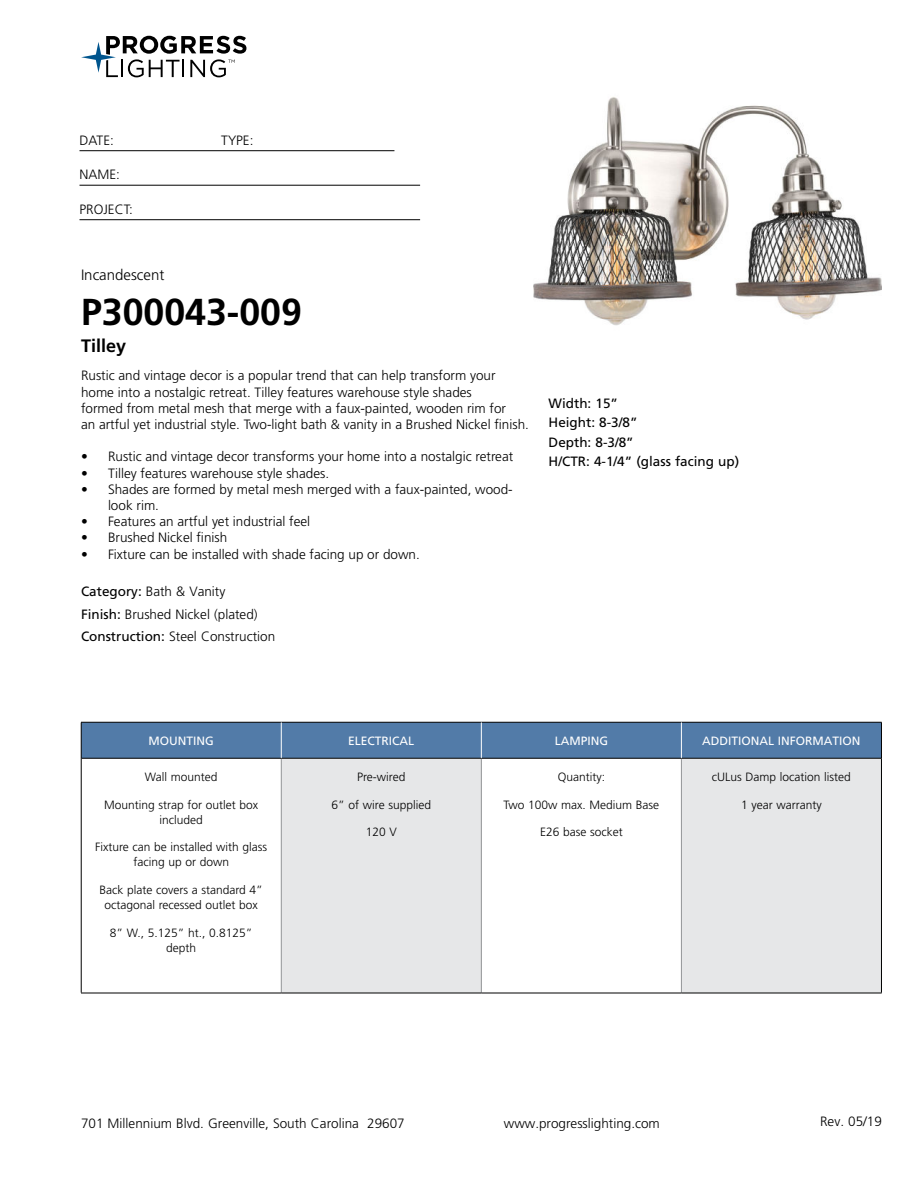
<style>
.page{position:relative;width:918px;height:1188px;background:#fff}
.page>*{position:absolute;margin:0;border:0;box-sizing:border-box;transform-origin:0 0}
.t1{font:700 37.5px "Frutiger LT Std";color:#000}
.t2{font:700 18px "Frutiger LT Std";color:#000}
.t3{font:300 15px "Frutiger LT Std";color:#000}
.t4{font:300 13.5px/16.2px "Frutiger LT Std";color:#000}
.t5{font:13.5px/19.5px "Frutiger LT Std";color:#000}
.t6{font:300 12px/15px "Frutiger LT Std";color:#000;text-align:center}
.t7{font:12px "Frutiger LT Std";color:#fff}
.s1{font-weight:400}
</style>
<div class="page">
<svg style="left:81px;top:36px;width:165px;height:41px"></svg>
<hr style="left:80px;top:150px;width:314px;height:1px;background:#000">
<hr style="left:80px;top:185px;width:340px;height:1px;background:#000">
<hr style="left:80px;top:219px;width:340px;height:1px;background:#000">
<div style="left:82px;top:723px;width:799px;height:35px;background:#527ba8"></div>
<div style="left:281px;top:758px;width:200px;height:235px;background:#e6e7e8"></div>
<div style="left:681px;top:758px;width:200px;height:235px;background:#e6e7e8"></div>
<hr style="left:281px;top:759px;width:1px;height:234px;background:#939598">
<hr style="left:481px;top:759px;width:1px;height:234px;background:#939598">
<hr style="left:681px;top:759px;width:1px;height:234px;background:#939598">
<hr style="left:81px;top:758px;width:200px;height:1px;background:#000">
<hr style="left:281px;top:758px;width:200px;height:1px;background:#000">
<hr style="left:481px;top:758px;width:200px;height:1px;background:#000">
<hr style="left:681px;top:758px;width:200px;height:1px;background:#000">
<hr style="left:81px;top:993px;width:200px;height:1px;background:#000">
<hr style="left:281px;top:993px;width:200px;height:1px;background:#000">
<hr style="left:481px;top:993px;width:200px;height:1px;background:#000">
<hr style="left:681px;top:993px;width:201px;height:1px;background:#000">
<hr style="left:81px;top:722px;width:200px;height:1px;background:#000">
<hr style="left:81px;top:722px;width:1px;height:36px;background:#000">
<hr style="left:281px;top:722px;width:200px;height:1px;background:#000">
<hr style="left:481px;top:722px;width:200px;height:1px;background:#000">
<hr style="left:681px;top:722px;width:201px;height:1px;background:#000">
<hr style="left:881px;top:722px;width:1px;height:36px;background:#000">
<hr style="left:81px;top:758px;width:1px;height:235px;background:#000">
<hr style="left:881px;top:758px;width:1px;height:235px;background:#000">
<hr style="left:281px;top:722px;width:1px;height:36px;background:#fff">
<hr style="left:681px;top:722px;width:1px;height:36px;background:#fff">
<hr style="left:481px;top:722px;width:1px;height:36px;background:#fff">
<img style="left:533px;top:97px;width:349px;height:229px">
<p class="t4" style="left:80px;top:133px;width:36px">DATE:</p>
<p class="t4" style="left:221px;top:133px;width:34px">TYPE:</p>
<p class="t4" style="left:80px;top:168px;width:42px">NAME:</p>
<p class="t4" style="left:80px;top:202px;width:55px">PROJECT:</p>
<p class="t3" style="left:81px;top:269px;width:85px">Incandescent</p>
<h1 class="t1" style="left:81px;top:297px;width:222px">P300043-009</h1>
<h2 class="t2" style="left:81px;top:339px;width:47px">Tilley</h2>
<p class="t4" style="left:81px;top:369px;width:449px">Rustic and vintage decor is a popular trend that can help transform your home into a nostalgic retreat. Tilley features warehouse style shades<br>formed from metal mesh that merge with a faux-painted, wooden rim for<br>an artful yet industrial style. Two-light bath &amp; vanity in a Brushed Nickel finish.</p>
<p class="t4" style="left:81px;top:450px;width:434px">• Rustic and vintage decor transforms your home into a nostalgic retreat</p>
<p class="t4" style="left:81px;top:466px;width:250px">• Tilley features warehouse style shades.</p>
<p class="t4" style="left:108px;top:482px;width:406px;text-indent:-27px">• Shades are formed by metal mesh merged with a faux-painted, wood&shy;look rim.</p>
<p class="t4" style="left:81px;top:514px;width:231px">• Features an artful yet industrial feel</p>
<p class="t4" style="left:81px;top:531px;width:148px">• Brushed Nickel finish</p>
<p class="t4" style="left:81px;top:547px;width:340px">• Fixture can be installed with shade facing up or down.</p>
<p class="t4" style="left:81px;top:581px;width:196px;line-height:22.5px"><span class="s1">Category:</span> Bath &amp; Vanity<br><span class="s1">Finish:</span> Brushed Nickel (plated)<br><span class="s1">Construction:</span> Steel Construction</p>
<p class="t5" style="left:549px;top:394px;width:192px">Width: 15”<br>Height: 8-3/8”<br>Depth: 8-3/8”<br>H/CTR: 4-1/4” (glass facing up)</p>
<p class="t7" style="left:149px;top:736px;width:67px">MOUNTING</p>
<p class="t7" style="left:348px;top:736px;width:68px">ELECTRICAL</p>
<p class="t7" style="left:555px;top:736px;width:55px">LAMPING</p>
<p class="t7" style="left:702px;top:736px;width:160px">ADDITIONAL INFORMATION</p>
<p class="t6" style="left:145px;top:770px;width:74px">Wall mounted</p>
<p class="t6" style="left:104px;top:798px;width:156px">Mounting strap for outlet box included</p>
<p class="t6" style="left:95px;top:840px;width:174px">Fixture can be installed with glass facing up or down</p>
<p class="t6" style="left:100px;top:883px;width:165px">Back plate covers a standard 4” octagonal recessed outlet box</p>
<p class="t6" style="left:110px;top:926px;width:144px">8” W., 5.125” ht., 0.8125” depth</p>
<p class="t6" style="left:357px;top:770px;width:50px">Pre-wired</p>
<p class="t6" style="left:332px;top:798px;width:101px">6” of wire supplied</p>
<p class="t6" style="left:366px;top:826px;width:33px">120 V</p>
<p class="t6" style="left:712px;top:770px;width:141px">cULus Damp location listed</p>
<p class="t6" style="left:741px;top:798px;width:82px">1 year warranty</p>
<p class="t6" style="left:558px;top:770px;width:49px">Quantity:</p>
<p class="t6" style="left:504px;top:798px;width:157px">Two 100w max. Medium Base</p>
<p class="t6" style="left:540px;top:826px;width:84px">E26 base socket</p>
<p class="t4" style="left:81px;top:1116px;width:325px">701 Millennium Blvd. Greenville, South Carolina 29607</p>
<p class="t4" style="left:504px;top:1116px;width:158px">www.progresslighting.com</p>
<p class="t4" style="left:820px;top:1114px;width:63px">Rev. 05/19</p>
</div>
